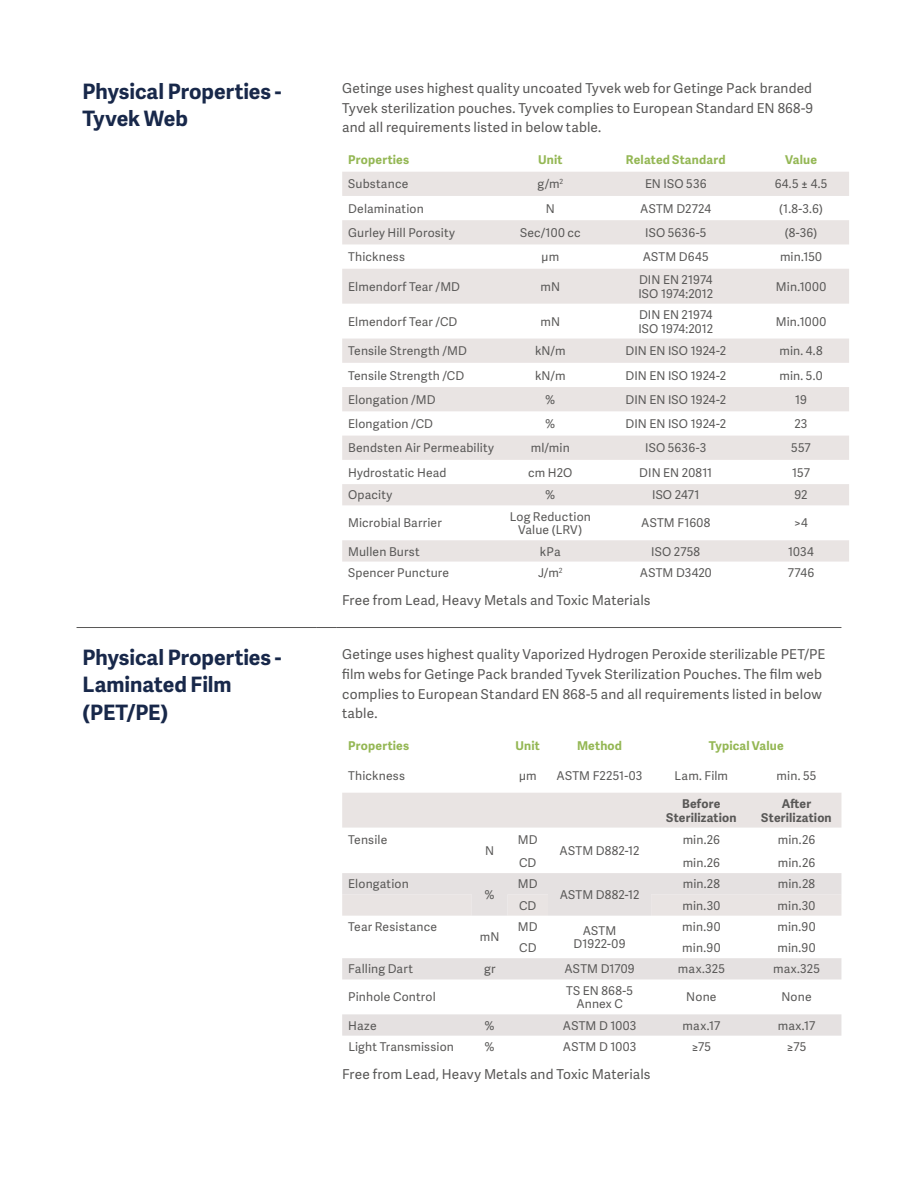
<style>
.page{position:relative;width:918px;height:1188px;background:#fff}
.page>*{position:absolute;margin:0;border:0;box-sizing:border-box;transform-origin:0 0}
.t1{font:700 21.15px/27.3px "Adelle Sans";color:#18284a}
.t2{font:13.65px/19.6px "Adelle Sans";letter-spacing:.01em;color:#595857;text-align:justify}
.t3{font:12.15px/13.6px "Adelle Sans";letter-spacing:.015em;color:#595857;text-align:center}
.t4{font:700 12.15px "Adelle Sans";letter-spacing:.015em;color:#94b754}
.t5{font:700 12.15px/13.6px "Adelle Sans";letter-spacing:.015em;color:#595857;text-align:center}
</style>
<div class="page">
<hr style="left:77px;top:627px;width:239px;height:1px;background:#595857">
<svg style="left:316px;top:627px;width:20px;height:1px"></svg>
<hr style="left:336px;top:627px;width:505px;height:1px;background:#595857">
<svg style="left:342px;top:172px;width:507px;height:390px;fill:#efebeb"></svg>
<div style="left:342px;top:793px;width:499px;height:35px;background:#e9e4e3"></div>
<svg style="left:342px;top:873px;width:499px;height:163px;fill:#eae7e7"></svg>
<h1 class="t1" style="left:83px;top:77px;width:201px">Physical Properties -<br>Tyvek Web</h1>
<p class="t2" style="left:342px;top:78px;width:473px">Getinge uses highest quality uncoated Tyvek web for Getinge Pack branded Tyvek sterilization pouches. Tyvek complies to European Standard EN 868-9 and all requirements listed in below table.</p>
<p class="t4" style="left:348px;top:151px;width:62px">Properties</p>
<p class="t4" style="left:538px;top:151px;width:26px">Unit</p>
<p class="t4" style="left:626px;top:151px;width:101px">Related Standard</p>
<p class="t4" style="left:785px;top:151px;width:33px">Value</p>
<p class="t3" style="left:348px;top:177px;width:62px">Substance</p>
<p class="t3" style="left:537px;top:177px;width:27px">g/m<sup>2</sup></p>
<p class="t3" style="left:645px;top:177px;width:63px">EN ISO 536</p>
<p class="t3" style="left:775px;top:177px;width:54px">64.5 ± 4.5</p>
<p class="t3" style="left:348px;top:201px;width:77px">Delamination</p>
<p class="t3" style="left:546px;top:201px;width:11px">N</p>
<p class="t3" style="left:640px;top:201px;width:73px">ASTM D2724</p>
<p class="t3" style="left:779px;top:201px;width:45px">(1.8-3.6)</p>
<p class="t3" style="left:348px;top:225px;width:108px">Gurley Hill Porosity</p>
<p class="t3" style="left:520px;top:225px;width:62px">Sec/100 cc</p>
<p class="t3" style="left:645px;top:225px;width:63px">ISO 5636-5</p>
<p class="t3" style="left:785px;top:225px;width:34px">(8-36)</p>
<p class="t3" style="left:348px;top:250px;width:58px">Thickness</p>
<p class="t3" style="left:541px;top:250px;width:20px">μm</p>
<p class="t3" style="left:643px;top:250px;width:68px">ASTM D645</p>
<p class="t3" style="left:780px;top:250px;width:44px">min.150</p>
<p class="t3" style="left:348px;top:279px;width:113px">Elmendorf Tear /MD</p>
<p class="t3" style="left:541px;top:279px;width:21px">mN</p>
<p class="t3" style="left:638px;top:272px;width:76px;text-align:left">DIN EN 21974<br>ISO 1974:2012</p>
<p class="t3" style="left:776px;top:279px;width:52px">Min.1000</p>
<p class="t3" style="left:348px;top:314px;width:111px">Elmendorf Tear /CD</p>
<p class="t3" style="left:541px;top:314px;width:21px">mN</p>
<p class="t3" style="left:638px;top:307px;width:76px;text-align:left">DIN EN 21974<br>ISO 1974:2012</p>
<p class="t3" style="left:776px;top:314px;width:52px">Min.1000</p>
<p class="t3" style="left:348px;top:344px;width:120px">Tensile Strength /MD</p>
<p class="t3" style="left:535px;top:344px;width:32px">kN/m</p>
<p class="t3" style="left:625px;top:344px;width:102px">DIN EN ISO 1924-2</p>
<p class="t3" style="left:779px;top:344px;width:45px">min. 4.8</p>
<p class="t3" style="left:348px;top:368px;width:118px">Tensile Strength /CD</p>
<p class="t3" style="left:535px;top:368px;width:32px">kN/m</p>
<p class="t3" style="left:625px;top:368px;width:102px">DIN EN ISO 1924-2</p>
<p class="t3" style="left:780px;top:368px;width:44px">min. 5.0</p>
<p class="t3" style="left:348px;top:392px;width:89px">Elongation /MD</p>
<p class="t3" style="left:545px;top:392px;width:11px">%</p>
<p class="t3" style="left:625px;top:392px;width:102px">DIN EN ISO 1924-2</p>
<p class="t3" style="left:795px;top:392px;width:13px">19</p>
<p class="t3" style="left:348px;top:417px;width:86px">Elongation /CD</p>
<p class="t3" style="left:545px;top:417px;width:11px">%</p>
<p class="t3" style="left:625px;top:417px;width:102px">DIN EN ISO 1924-2</p>
<p class="t3" style="left:794px;top:417px;width:15px">23</p>
<p class="t3" style="left:348px;top:441px;width:147px">Bendsten Air Permeability</p>
<p class="t3" style="left:531px;top:441px;width:41px">ml/min</p>
<p class="t3" style="left:645px;top:441px;width:63px">ISO 5636-3</p>
<p class="t3" style="left:791px;top:441px;width:21px">557</p>
<p class="t3" style="left:348px;top:465px;width:100px">Hydrostatic Head</p>
<p class="t3" style="left:528px;top:465px;width:46px">cm H2O</p>
<p class="t3" style="left:639px;top:465px;width:74px">DIN EN 20811</p>
<p class="t3" style="left:792px;top:465px;width:19px">157</p>
<p class="t3" style="left:348px;top:488px;width:46px">Opacity</p>
<p class="t3" style="left:545px;top:488px;width:11px">%</p>
<p class="t3" style="left:652px;top:488px;width:49px">ISO 2471</p>
<p class="t3" style="left:794px;top:488px;width:15px">92</p>
<p class="t3" style="left:348px;top:516px;width:95px">Microbial Barrier</p>
<p class="t3" style="left:510px;top:509px;width:83px">Log Reduction<br>Value (LRV)</p>
<p class="t3" style="left:641px;top:516px;width:71px">ASTM F1608</p>
<p class="t3" style="left:794px;top:516px;width:15px">&gt;4</p>
<p class="t3" style="left:348px;top:544px;width:73px">Mullen Burst</p>
<p class="t3" style="left:540px;top:544px;width:22px">kPa</p>
<p class="t3" style="left:651px;top:544px;width:50px">ISO 2758</p>
<p class="t3" style="left:788px;top:544px;width:27px">1034</p>
<p class="t3" style="left:348px;top:565px;width:103px">Spencer Puncture</p>
<p class="t3" style="left:538px;top:565px;width:26px">J/m<sup>2</sup></p>
<p class="t3" style="left:640px;top:565px;width:73px">ASTM D3420</p>
<p class="t3" style="left:788px;top:565px;width:28px">7746</p>
<p class="t2" style="left:342px;top:590px;width:310px">Free from Lead, Heavy Metals and Toxic Materials</p>
<h1 class="t1" style="left:83px;top:643px;width:201px">Physical Properties -<br>Laminated Film (PET/PE)</h1>
<p class="t2" style="left:342px;top:644px;width:485px;text-align:left">Getinge uses highest quality Vaporized Hydrogen Peroxide sterilizable PET/PE film webs for Getinge Pack branded Tyvek Sterilization Pouches. The film web complies to European Standard EN 868-5 and all requirements listed in below table.</p>
<p class="t4" style="left:348px;top:737px;width:62px">Properties</p>
<p class="t4" style="left:516px;top:737px;width:26px">Unit</p>
<p class="t4" style="left:577px;top:737px;width:47px">Method</p>
<p class="t4" style="left:709px;top:737px;width:77px">Typical Value</p>
<p class="t3" style="left:348px;top:768px;width:58px">Thickness</p>
<p class="t3" style="left:519px;top:768px;width:20px">μm</p>
<p class="t3" style="left:557px;top:768px;width:87px">ASTM F2251-03</p>
<p class="t3" style="left:675px;top:768px;width:55px">Lam. Film</p>
<p class="t3" style="left:777px;top:768px;width:41px">min. 55</p>
<p class="t5" style="left:666px;top:796px;width:72px">Before<br>Sterilization</p>
<p class="t5" style="left:761px;top:796px;width:72px">After<br>Sterilization</p>
<p class="t3" style="left:348px;top:833px;width:41px">Tensile</p>
<p class="t3" style="left:485px;top:843px;width:11px">N</p>
<p class="t3" style="left:683px;top:833px;width:39px">min.26</p>
<p class="t3" style="left:778px;top:833px;width:39px">min.26</p>
<p class="t3" style="left:518px;top:833px;width:21px">MD</p>
<p class="t3" style="left:560px;top:843px;width:81px">ASTM D882-12</p>
<p class="t3" style="left:348px;top:877px;width:62px">Elongation</p>
<p class="t3" style="left:348px;top:919px;width:90px">Tear Resistance</p>
<p class="t3" style="left:485px;top:887px;width:11px">%</p>
<p class="t3" style="left:480px;top:930px;width:21px">mN</p>
<p class="t3" style="left:519px;top:856px;width:19px">CD</p>
<p class="t3" style="left:683px;top:856px;width:39px">min.26</p>
<p class="t3" style="left:778px;top:856px;width:39px">min.26</p>
<p class="t3" style="left:683px;top:877px;width:39px">min.28</p>
<p class="t3" style="left:778px;top:877px;width:39px">min.28</p>
<p class="t3" style="left:518px;top:877px;width:21px">MD</p>
<p class="t3" style="left:560px;top:887px;width:81px">ASTM D882-12</p>
<p class="t3" style="left:519px;top:898px;width:19px">CD</p>
<p class="t3" style="left:682px;top:898px;width:39px">min.30</p>
<p class="t3" style="left:778px;top:898px;width:39px">min.30</p>
<p class="t3" style="left:518px;top:919px;width:21px">MD</p>
<p class="t3" style="left:574px;top:923px;width:54px">ASTM<br>D1922-09</p>
<p class="t3" style="left:682px;top:919px;width:40px">min.90</p>
<p class="t3" style="left:777px;top:919px;width:40px">min.90</p>
<p class="t3" style="left:519px;top:941px;width:19px">CD</p>
<p class="t3" style="left:682px;top:941px;width:40px">min.90</p>
<p class="t3" style="left:777px;top:941px;width:40px">min.90</p>
<p class="t3" style="left:348px;top:962px;width:66px">Falling Dart</p>
<p class="t3" style="left:484px;top:962px;width:13px">gr</p>
<p class="t3" style="left:565px;top:962px;width:72px">ASTM D1709</p>
<p class="t3" style="left:678px;top:962px;width:49px">max.325</p>
<p class="t3" style="left:773px;top:962px;width:49px">max.325</p>
<p class="t3" style="left:348px;top:990px;width:89px">Pinhole Control</p>
<p class="t3" style="left:566px;top:983px;width:68px">TS EN 868-5<br>Annex C</p>
<p class="t3" style="left:686px;top:990px;width:32px">None</p>
<p class="t3" style="left:781px;top:990px;width:32px">None</p>
<p class="t3" style="left:348px;top:1018px;width:30px">Haze</p>
<p class="t3" style="left:485px;top:1018px;width:11px">%</p>
<p class="t3" style="left:563px;top:1018px;width:75px">ASTM D 1003</p>
<p class="t3" style="left:683px;top:1018px;width:39px">max.17</p>
<p class="t3" style="left:778px;top:1018px;width:39px">max.17</p>
<p class="t3" style="left:348px;top:1039px;width:107px">Light Transmission</p>
<p class="t3" style="left:485px;top:1039px;width:11px">%</p>
<p class="t3" style="left:563px;top:1039px;width:75px">ASTM D 1003</p>
<p class="t3" style="left:692px;top:1039px;width:21px">≥75</p>
<p class="t3" style="left:787px;top:1039px;width:21px">≥75</p>
<p class="t2" style="left:342px;top:1064px;width:310px">Free from Lead, Heavy Metals and Toxic Materials</p>
</div>
